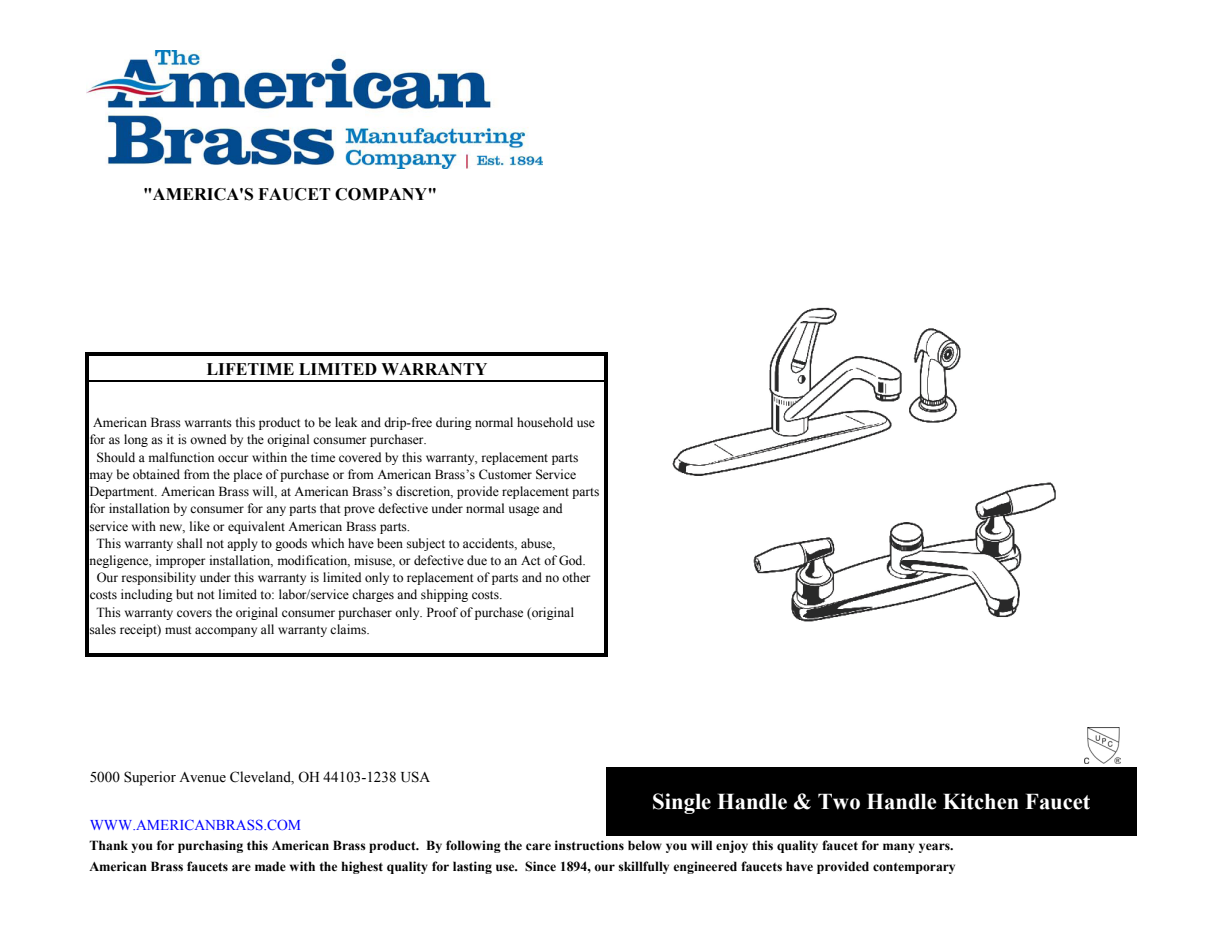
<style>
.page{position:relative;width:1223px;height:945px;background:#fff}
.page>*{position:absolute;margin:0;border:0;box-sizing:border-box;transform-origin:0 0}
.t1{font:700 22.62px "Times New Roman";color:#fff}
.t2{font:700 17.62px "Times New Roman";color:#000}
.t3{font:15px "Times New Roman";letter-spacing:.005em;color:#000}
.t4{font:15px "Times New Roman";color:#00f}
.t5{font:13.75px "Times New Roman";color:#000}
.t6{font:700 13.75px/20px "Times New Roman";color:#000}
</style>
<div class="page">
<div style="left:606px;top:766px;width:529px;height:69px;background:#000"></div>
<svg style="left:85px;top:352px;width:4px;height:4px"></svg>
<svg style="left:85px;top:653px;width:4px;height:3px"></svg>
<hr style="left:85px;top:356px;width:1px;height:297px;background:#000">
<hr style="left:88px;top:356px;width:1px;height:297px;background:#000">
<hr style="left:604px;top:356px;width:1px;height:297px;background:#000">
<hr style="left:606px;top:356px;width:1px;height:297px;background:#000">
<svg style="left:604px;top:352px;width:3px;height:4px"></svg>
<hr style="left:89px;top:352px;width:515px;height:1px;background:#000">
<hr style="left:89px;top:354px;width:515px;height:2px;background:#000">
<hr style="left:89px;top:380px;width:515px;height:1px;background:#000">
<hr style="left:89px;top:653px;width:515px;height:1px;background:#000">
<hr style="left:89px;top:655px;width:515px;height:1px;background:#000">
<img style="left:86px;top:50px;width:456px;height:119px">
<img style="left:672px;top:307px;width:384px;height:315px">
<img style="left:1084px;top:727px;width:35px;height:36px">
<p class="t2" style="left:143px;top:181px;width:295px">"AMERICA'S FAUCET COMPANY"</p>
<p class="t2" style="left:206px;top:357px;width:282px">LIFETIME LIMITED WARRANTY</p>
<p class="t5" style="left:93px;top:413px;width:503px">American Brass warrants this product to be leak and drip-free during normal household use</p>
<p class="t5" style="left:89px;top:430px;width:339px">for as long as it is owned by the original consumer purchaser.</p>
<p class="t5" style="left:97px;top:447px;width:483px">Should a malfunction occur within the time covered by this warranty, replacement parts</p>
<p class="t5" style="left:90px;top:465px;width:488px">may be obtained from the place of purchase or from American Brass’s Customer Service</p>
<p class="t5" style="left:89px;top:482px;width:511px">Department. American Brass will, at American Brass’s discretion, provide replacement parts</p>
<p class="t5" style="left:89px;top:499px;width:475px">for installation by consumer for any parts that prove defective under normal usage and</p>
<p class="t5" style="left:89px;top:516px;width:322px">service with new, like or equivalent American Brass parts.</p>
<p class="t5" style="left:97px;top:534px;width:460px">This warranty shall not apply to goods which have been subject to accidents, abuse,</p>
<p class="t5" style="left:90px;top:551px;width:497px">negligence, improper installation, modification, misuse, or defective due to an Act of God.</p>
<p class="t5" style="left:97px;top:568px;width:495px">Our responsibility under this warranty is limited only to replacement of parts and no other</p>
<p class="t5" style="left:90px;top:585px;width:414px">costs including but not limited to: labor/service charges and shipping costs.</p>
<p class="t5" style="left:96px;top:602px;width:479px">This warranty covers the original consumer purchaser only. Proof of purchase (original</p>
<p class="t5" style="left:90px;top:620px;width:282px">sales receipt) must accompany all warranty claims.</p>
<p class="t3" style="left:90px;top:766px;width:342px">5000 Superior Avenue Cleveland, OH 44103-1238 USA</p>
<p class="t4" style="left:90px;top:815px;width:213px">WWW.AMERICANBRASS.COM</p>
<p class="t6" style="left:89px;top:835px;width:867px">Thank you for purchasing this American Brass product. By following the care instructions below you will enjoy this quality faucet for many years.<br>American Brass faucets are made with the highest quality for lasting use. Since 1894, our skillfully engineered faucets have provided contemporary</p>
<p class="t1" style="left:652px;top:785px;width:439px">Single Handle &amp; Two Handle Kitchen Faucet</p>
</div>
